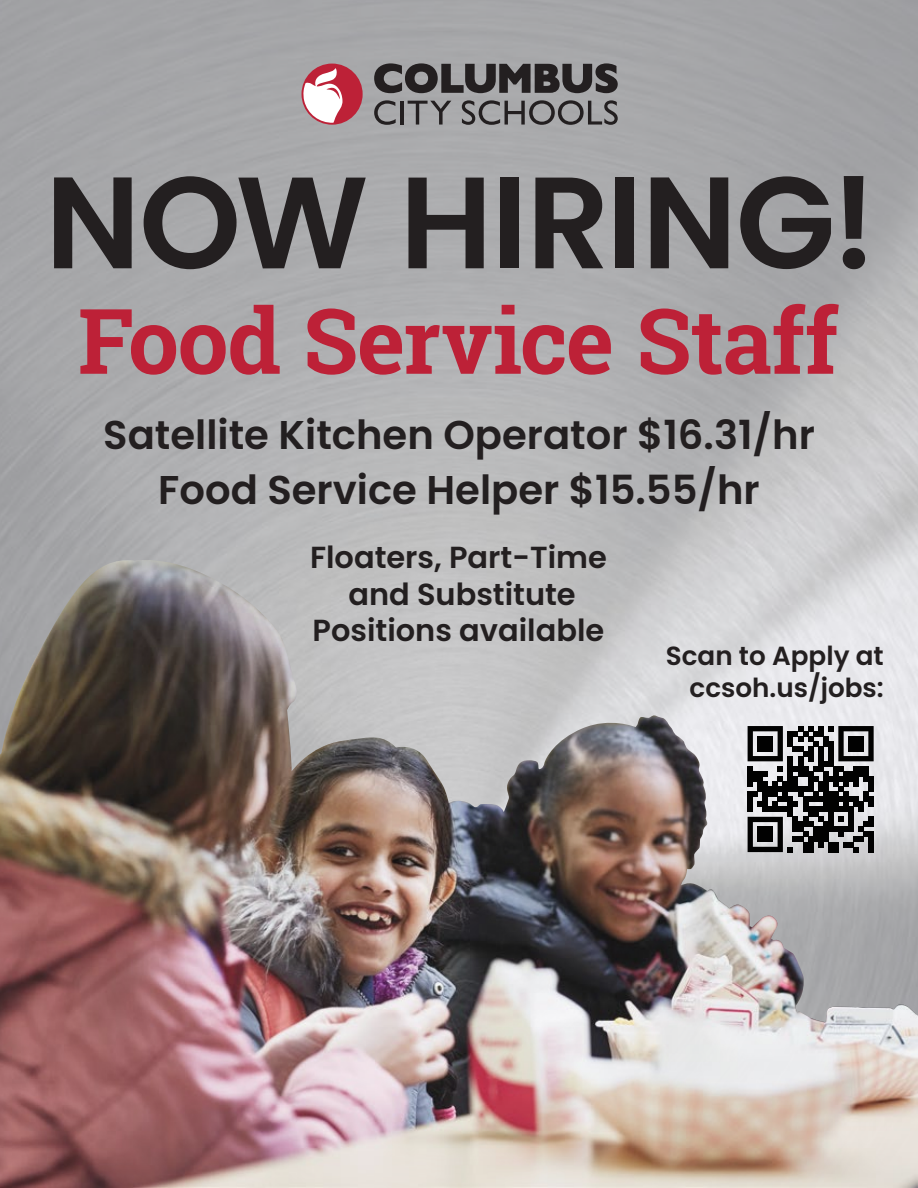
<style>
.page{position:relative;width:918px;height:1188px;background:#fff}
.page>*{position:absolute;margin:0;border:0;box-sizing:border-box;transform-origin:0 0}
.t1{font:600 129.9px "Poppins";letter-spacing:-.01em;color:#231f20}
.t2{font:700 90.6px "Roboto Slab";letter-spacing:-.015em;color:#bd2137}
.t3{font:600 40.05px/55.5px "Poppins";color:#231f20;text-align:center}
.t4{font:600 30.45px/36.6px "Poppins";color:#231f20;text-align:center}
.t5{font:600 26.25px/31.5px "Poppins";color:#231f20;text-align:right}
</style>
<div class="page">
<img style="left:0;top:0;width:918px;height:555px">
<div style="left:302px;top:64px;width:61px;height:61px;background:#bd2137;border-radius:50%"></div>
<svg style="left:303px;top:68px;width:40px;height:55px"></svg>
<svg style="left:374px;top:100px;width:22px;height:25px"></svg>
<hr style="left:400px;top:101px;width:4px;height:24px;background:#231f20">
<svg style="left:408px;top:101px;width:43px;height:24px"></svg>
<svg style="left:462px;top:100px;width:156px;height:25px;background:#7d7c7e"></svg>
<svg style="left:374px;top:63px;width:244px;height:30px;background:#575556"></svg>
<img style="left:0;top:555px;width:918px;height:633px">
<h1 class="t1" style="left:45px;top:147px;width:833px">NOW HIRING!</h1>
<h2 class="t2" style="left:78px;top:279px;width:762px">Food Service Staff</h2>
<p class="t3" style="left:103px;top:407px;width:713px">Satellite Kitchen Operator $16.31/hr<br>Food Service Helper $15.55/hr</p>
<p class="t4" style="left:310px;top:539px;width:298px">Floaters, Part-Time and Substitute<br>Positions available</p>
<p class="t5" style="left:666px;top:641px;width:219px">Scan to Apply at ccsoh.us/jobs:</p>
</div>
